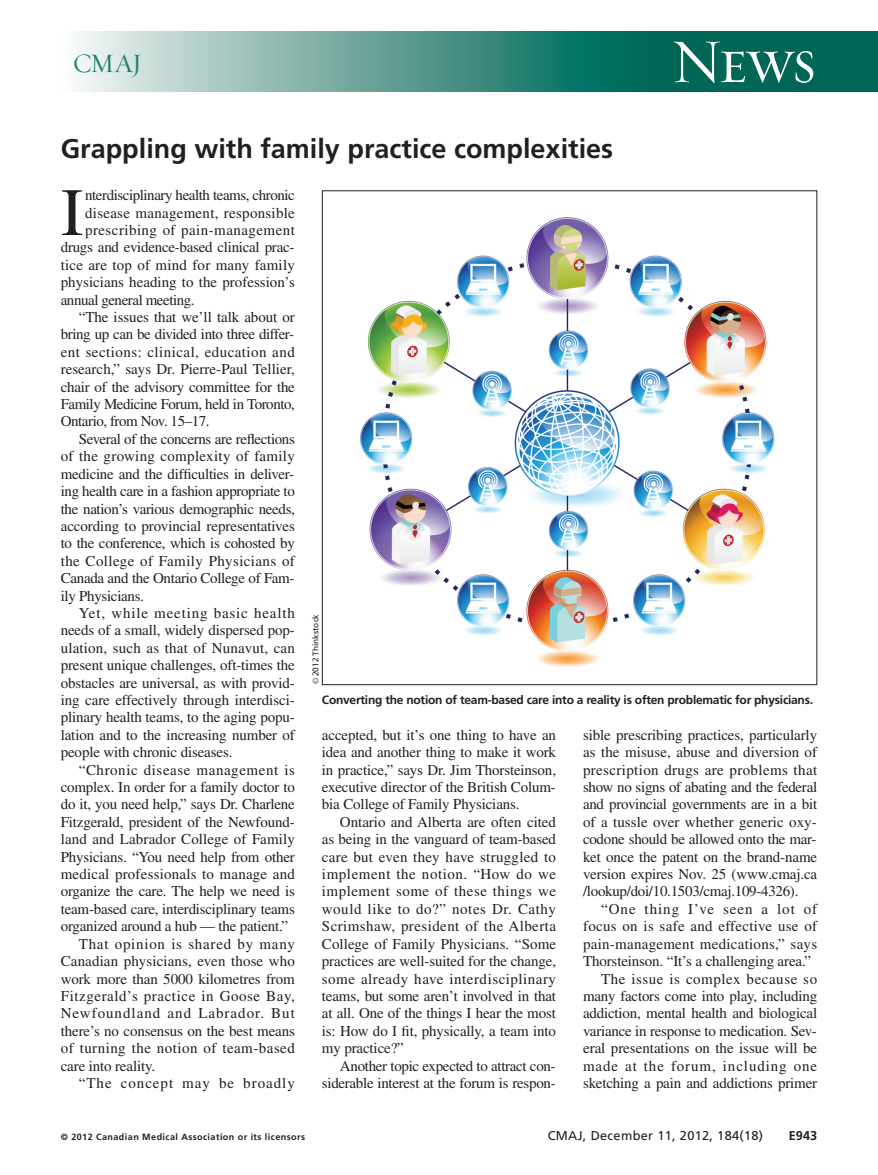
<style>
.page{position:relative;width:878px;height:1175px;background:#fff}
.page>*{position:absolute;margin:0;border:0;box-sizing:border-box;transform-origin:0 0}
.t1{font:67.5px "Times LT Std";color:#231f20}
.t2{font:63px "Requiem Display HTF Small Caps";color:#fff}
.t3{font:700 27px "Frutiger LT Std";color:#231f20}
.t4{font:27px "Requiem Display HTF Roman";color:#1d7e6f}
.t5{font:15px/17.4px "Times LT Std";letter-spacing:-.01em;color:#231f20;text-align:justify}
.t6{font:15px "Times LT Std";letter-spacing:-.03em;color:#231f20}
.t7{font:15px "Times LT Std";letter-spacing:.015em;color:#231f20}
.t8{font:15px "Times LT Std";letter-spacing:.03em;color:#231f20}
.t9{font:15px "Times LT Std";letter-spacing:.065em;color:#231f20}
.t10{font:15px "Times LT Std";letter-spacing:.01em;color:#231f20}
.t11{font:15px "Times LT Std";letter-spacing:.02em;color:#231f20}
.t12{font:15px "Times LT Std";letter-spacing:.04em;color:#231f20}
.t13{font:15px "Times LT Std";letter-spacing:.025em;color:#231f20}
.t14{font:15px "Times LT Std";letter-spacing:.055em;color:#231f20}
.t15{font:15px "Times LT Std";letter-spacing:.06em;color:#231f20}
.t16{font:15px "Times LT Std";letter-spacing:.035em;color:#231f20}
.t17{font:15px "Times LT Std";letter-spacing:.05em;color:#231f20}
.t18{font:12.75px "Frutiger LT Std";letter-spacing:.025em;color:#231f20}
.t19{font:700 12.75px "Frutiger LT Std";color:#231f20}
.t20{font:700 12px "Frutiger LT Std";letter-spacing:-.02em;color:#231f20}
.t21{font:700 9px "Frutiger LT Std";letter-spacing:.05em;color:#231f20}
.t22{font:8.25px "Frutiger LT Std";color:#231f20}
.s1{font-family:"Times"}
</style>
<div class="page">
<div style="left:618px;top:32px;width:260px;height:60px;background:#006756"></div>
<div style="left:61px;top:32px;width:586px;height:60px;background:linear-gradient(to right,#f5f3f2,#006150)"></div>
<img style="left:360px;top:217px;width:415px;height:450px">
<h3 class="t4" style="left:73px;top:47px;width:71px">CMAJ</h3>
<h3 class="t3" style="left:61px;top:138px;width:554px">Grappling with family practice complexities</h3>
<h2 class="t2" style="left:670px;top:23px;width:147px">News</h2>
<h1 class="t1" style="left:61px;top:189px;width:24px">I</h1>
<p class="t6" style="left:85px;top:190px;width:211px">nterdisciplinary health teams, chronic</p>
<p class="t7" style="left:85px;top:207px;width:211px">disease management, responsible</p>
<p class="t8" style="left:85px;top:225px;width:211px">prescribing of pain-management</p>
<p class="t5" style="left:61px;top:240px;width:235px">drugs and evidence-based clinical prac-</p>
<p class="t7" style="left:61px;top:259px;width:235px">tice are top of mind for many family</p>
<p class="t5" style="left:61px;top:275px;width:235px">physicians heading to the profession’s</p>
<p class="t6" style="left:61px;top:294px;width:135px">annual general meeting.</p>
<p class="t5" style="left:79px;top:310px;width:217px">“The issues that we’ll talk about or</p>
<p class="t6" style="left:61px;top:329px;width:235px">bring up can be divided into three differ-</p>
<p class="t8" style="left:61px;top:346px;width:235px">ent sections: clinical, education and</p>
<p class="t5" style="left:61px;top:362px;width:235px">research,” says Dr. Pierre-Paul Tellier,</p>
<p class="t5" style="left:61px;top:379px;width:235px">chair of the advisory committee for the</p>
<p class="t6" style="left:61px;top:399px;width:235px">Family Medicine Forum, held in Toronto,</p>
<p class="t6" style="left:61px;top:416px;width:150px">Ontario, from Nov. 15–17.</p>
<p class="t5" style="left:79px;top:432px;width:218px">Several of the concerns are reflections</p>
<p class="t11" style="left:61px;top:451px;width:235px">of the growing complexity of family</p>
<p class="t5" style="left:61px;top:466px;width:235px">medicine and the difficulties in deliver-</p>
<p class="t5" style="left:61px;top:484px;width:236px">ing health care in a fashion appropriate to</p>
<p class="t5" style="left:61px;top:501px;width:236px">the nation’s various demographic needs,</p>
<p class="t5" style="left:61px;top:519px;width:235px">according to provincial representatives</p>
<p class="t5" style="left:61px;top:536px;width:235px">to the conference, which is cohosted by</p>
<p class="t13" style="left:61px;top:555px;width:235px">the College of Family Physicians of</p>
<p class="t5" style="left:61px;top:571px;width:235px">Canada and the Ontario College of Fam-</p>
<p class="t5" style="left:61px;top:588px;width:85px">ily Physicians.</p>
<p class="t14" style="left:79px;top:607px;width:218px">Yet, while meeting basic health</p>
<p class="t5" style="left:61px;top:623px;width:235px">needs of a small, widely dispersed pop-</p>
<p class="t10" style="left:61px;top:642px;width:236px">ulation, such as that of Nunavut, can</p>
<p class="t5" style="left:61px;top:658px;width:236px">present unique challenges, oft-times the</p>
<p class="t5" style="left:61px;top:675px;width:235px">obstacles are universal, as with provid-</p>
<p class="t5" style="left:61px;top:693px;width:235px">ing care effectively through interdisci-</p>
<p class="t5" style="left:61px;top:710px;width:235px">plinary health teams, to the aging popu-</p>
<p class="t5" style="left:61px;top:727px;width:236px">lation and to the increasing number of</p>
<p class="t5" style="left:61px;top:745px;width:173px">people with chronic diseases.</p>
<p class="t12" style="left:79px;top:764px;width:218px">“Chronic disease management is</p>
<p class="t5" style="left:61px;top:780px;width:236px">complex. In order for a family doctor to</p>
<p class="t5" style="left:61px;top:797px;width:235px">do it, you need help,” says Dr. Charlene</p>
<p class="t5" style="left:61px;top:814px;width:235px">Fitzgerald, president of the Newfound-</p>
<p class="t10" style="left:61px;top:834px;width:235px">land and Labrador College of Family</p>
<p class="t5" style="left:61px;top:849px;width:236px">Physicians. “You need help from other</p>
<p class="t7" style="left:61px;top:868px;width:235px">medical professionals to manage and</p>
<p class="t5" style="left:61px;top:884px;width:235px">organize the care. The help we need is</p>
<p class="t5" style="left:61px;top:901px;width:235px">team-based care, interdisciplinary teams</p>
<p class="t5" style="left:61px;top:919px;width:229px">organized around a hub — the patient.”</p>
<p class="t17" style="left:79px;top:938px;width:218px">That opinion is shared by many</p>
<p class="t5" style="left:61px;top:954px;width:236px">Canadian physicians, even those who</p>
<p class="t5" style="left:61px;top:971px;width:235px">work more than 5000 kilometres from</p>
<p class="t12" style="left:61px;top:990px;width:236px">Fitzgerald’s practice in Goose Bay,</p>
<p class="t9" style="left:61px;top:1008px;width:235px">Newfoundland and Labrador. But</p>
<p class="t5" style="left:61px;top:1023px;width:235px">there’s no consensus on the best means</p>
<p class="t8" style="left:61px;top:1042px;width:235px">of turning the notion of team-based</p>
<p class="t5" style="left:61px;top:1058px;width:96px">care into reality.</p>
<p class="t9" style="left:79px;top:1077px;width:217px">“The concept may be broadly</p>
<p class="t22" style="left:312px;top:684px;width:72px;rotate:-90deg"><span class="s1">©</span> 2012 Thinkstock</p>
<p class="t20" style="left:322px;top:694px;width:492px">Converting the notion of team-based care into a reality is often problematic for physicians.</p>
<p class="t5" style="left:322px;top:727px;width:236px">accepted, but it’s one thing to have an idea and another thing to make it work in practice,” says Dr. Jim Thorsteinson, executive director of the British Colum&shy;bia College of Family Physicians.</p>
<p class="t5" style="left:322px;top:814px;width:236px;text-indent:18px">Ontario and Alberta are often cited as being in the vanguard of team-based care but even they have struggled to implement the notion. “How do we implement some of these things we would like to do?” notes Dr. Cathy Scrimshaw, president of the Alberta College of Family Physicians. “Some practices are well-suited for the change, some already have interdisciplinary teams, but some aren’t involved in that at all. One of the things I hear the most is: How do I fit, physically, a team into my practice?”</p>
<p class="t5" style="left:322px;top:1058px;width:235px;text-align:right">Another topic expected to attract con&shy;siderable interest at the forum is respon-</p>
<p class="t5" style="left:583px;top:727px;width:236px">sible prescribing practices, particularly as the misuse, abuse and diversion of prescription drugs are problems that show no signs of abating and the federal and provincial governments are in a bit of a tussle over whether generic oxy&shy;codone should be allowed onto the mar&shy;ket once the patent on the brand-name version expires Nov. 25 (www.cmaj.ca /lookup/doi/10.1503/cmaj.109-4326).</p>
<p class="t9" style="left:601px;top:903px;width:217px">“One thing I’ve seen a lot of</p>
<p class="t11" style="left:583px;top:921px;width:235px">focus on is safe and effective use of</p>
<p class="t7" style="left:583px;top:938px;width:236px">pain-management medications,” says</p>
<p class="t5" style="left:583px;top:954px;width:230px">Thorsteinson. “It’s a challenging area.”</p>
<p class="t16" style="left:601px;top:973px;width:218px">The issue is complex because so</p>
<p class="t5" style="left:583px;top:988px;width:235px">many factors come into play, including</p>
<p class="t5" style="left:583px;top:1006px;width:236px">addiction, mental health and biological</p>
<p class="t5" style="left:583px;top:1023px;width:235px">variance in response to medication. Sev-</p>
<p class="t5" style="left:583px;top:1041px;width:235px">eral presentations on the issue will be</p>
<p class="t15" style="left:583px;top:1060px;width:236px">made at the forum, including one</p>
<p class="t5" style="left:583px;top:1075px;width:236px">sketching a pain and addictions primer</p>
<p class="t21" style="left:61px;top:1132px;width:246px">© 2012 Canadian Medical Association or its licensors</p>
<p class="t18" style="left:547px;top:1130px;width:217px">CMAJ, December 11, 2012, 184(18)</p>
<p class="t19" style="left:788px;top:1130px;width:30px">E943</p>
</div>
